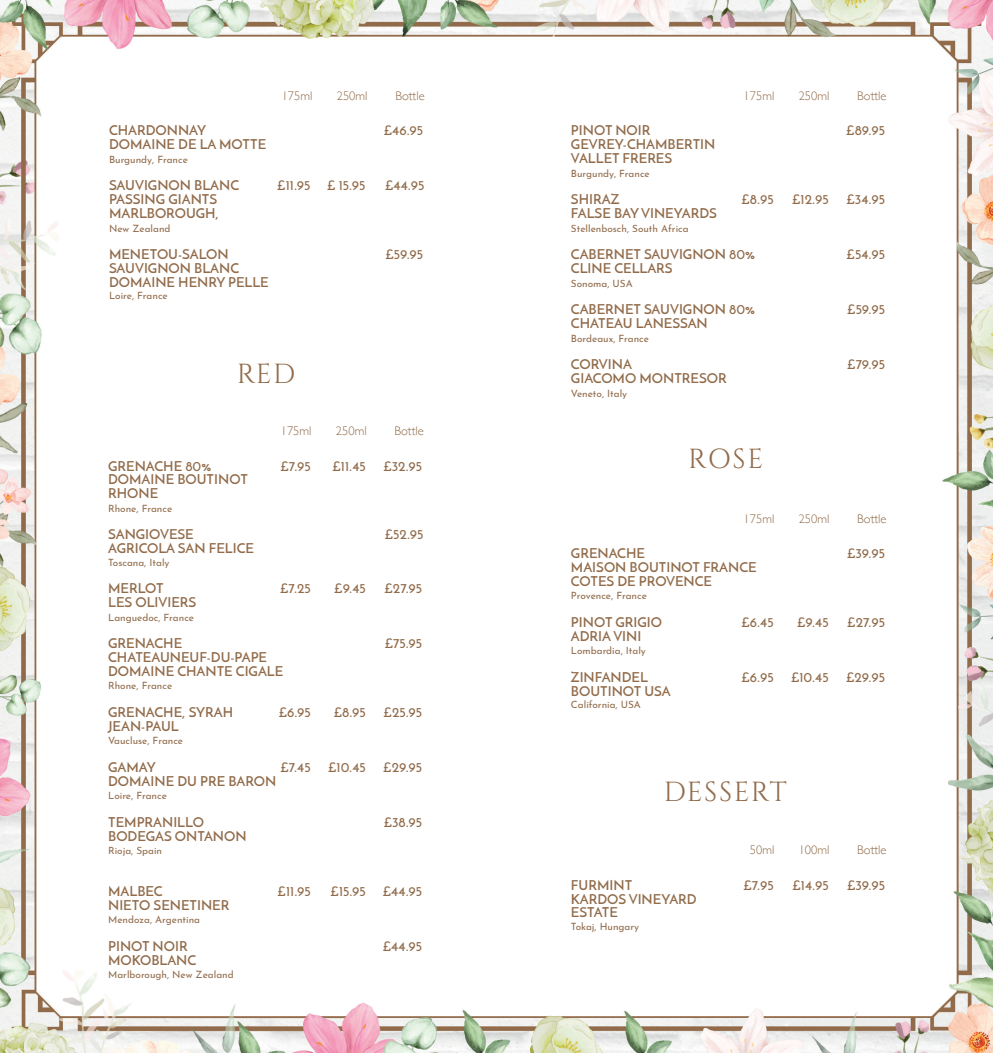
<style>
.page{position:relative;width:993px;height:1053px;background:#fff}
.page>*{position:absolute;margin:0;border:0;box-sizing:border-box;transform-origin:0 0}
.t1{font:27.5px "Cinzel";letter-spacing:.05em;color:#916b4a}
.t2{font:600 13.75px/13.8px "Josefin Sans";color:#916b4a}
.t3{font:300 12.5px "Gill Sans";color:#916b4a}
.t4{font:10px "Josefin Sans";color:#916b4a}
</style>
<div class="page">
<img style="left:0;top:0;width:992px;height:1052px">
<p class="t3" style="left:281px;top:86px;width:32px">175ml</p>
<p class="t3" style="left:337px;top:86px;width:32px">250ml</p>
<p class="t3" style="left:395px;top:86px;width:31px">Bottle</p>
<p class="t2" style="left:109px;top:123px;width:99px">CHARDONNAY</p>
<p class="t2" style="left:383px;top:123px;width:41px">£46.95</p>
<p class="t2" style="left:109px;top:137px;width:159px">DOMAINE DE LA MOTTE</p>
<p class="t4" style="left:109px;top:151px;width:80px">Burgundy, France</p>
<p class="t2" style="left:109px;top:178px;width:131px">SAUVIGNON BLANC</p>
<p class="t2" style="left:277px;top:178px;width:90px">£11.95 £ 15.95</p>
<p class="t2" style="left:385px;top:178px;width:41px">£44.95</p>
<p class="t2" style="left:109px;top:192px;width:110px">PASSING GIANTS</p>
<p class="t2" style="left:109px;top:206px;width:111px">MARLBOROUGH,</p>
<p class="t4" style="left:109px;top:220px;width:63px">New Zealand</p>
<p class="t2" style="left:109px;top:247px;width:121px">MENETOU-SALON</p>
<p class="t2" style="left:385px;top:247px;width:39px">£59.95</p>
<p class="t2" style="left:109px;top:261px;width:161px">SAUVIGNON BLANC<br>DOMAINE HENRY PELLE</p>
<p class="t4" style="left:109px;top:287px;width:60px">Loire, France</p>
<h1 class="t1" style="left:236px;top:356px;width:60px">RED</h1>
<p class="t3" style="left:281px;top:421px;width:32px">175ml</p>
<p class="t3" style="left:336px;top:421px;width:32px">250ml</p>
<p class="t3" style="left:394px;top:421px;width:31px">Bottle</p>
<p class="t2" style="left:108px;top:458px;width:105px">GRENACHE 80%</p>
<p class="t2" style="left:280px;top:458px;width:32px">£7.95</p>
<p class="t2" style="left:332px;top:458px;width:35px">£11.45</p>
<p class="t2" style="left:383px;top:458px;width:40px">£32.95</p>
<p class="t2" style="left:108px;top:472px;width:141px">DOMAINE BOUTINOT<br>RHONE</p>
<p class="t4" style="left:108px;top:500px;width:65px">Rhone, France</p>
<p class="t2" style="left:108px;top:527px;width:87px">SANGIOVESE</p>
<p class="t2" style="left:385px;top:527px;width:40px">£52.95</p>
<p class="t2" style="left:108px;top:541px;width:147px">AGRICOLA SAN FELICE</p>
<p class="t4" style="left:108px;top:553px;width:63px">Toscana, Italy</p>
<p class="t2" style="left:108px;top:581px;width:57px">MERLOT</p>
<p class="t2" style="left:280px;top:581px;width:32px">£7.25</p>
<p class="t2" style="left:334px;top:581px;width:33px">£9.45</p>
<p class="t2" style="left:384px;top:581px;width:39px">£27.95</p>
<p class="t2" style="left:108px;top:595px;width:90px">LES OLIVIERS</p>
<p class="t4" style="left:108px;top:608px;width:87px">Languedoc, France</p>
<p class="t2" style="left:108px;top:636px;width:75px">GRENACHE</p>
<p class="t2" style="left:384px;top:636px;width:39px">£75.95</p>
<p class="t2" style="left:108px;top:650px;width:177px">CHATEAUNEUF-DU-PAPE<br>DOMAINE CHANTE CIGALE</p>
<p class="t4" style="left:108px;top:677px;width:65px">Rhone, France</p>
<p class="t2" style="left:108px;top:705px;width:127px">GRENACHE, SYRAH</p>
<p class="t2" style="left:278px;top:705px;width:34px">£6.95</p>
<p class="t2" style="left:334px;top:705px;width:34px">£8.95</p>
<p class="t2" style="left:383px;top:705px;width:40px">£25.95</p>
<p class="t2" style="left:108px;top:718px;width:72px">JEAN-PAUL</p>
<p class="t4" style="left:108px;top:732px;width:76px">Vaucluse, France</p>
<p class="t2" style="left:108px;top:760px;width:49px">GAMAY</p>
<p class="t2" style="left:280px;top:760px;width:32px">£7.45</p>
<p class="t2" style="left:328px;top:760px;width:39px">£10.45</p>
<p class="t2" style="left:383px;top:760px;width:40px">£29.95</p>
<p class="t2" style="left:108px;top:773px;width:170px">DOMAINE DU PRE BARON</p>
<p class="t4" style="left:108px;top:787px;width:60px">Loire, France</p>
<p class="t2" style="left:108px;top:815px;width:97px">TEMPRANILLO</p>
<p class="t2" style="left:383px;top:815px;width:40px">£38.95</p>
<p class="t2" style="left:108px;top:828px;width:140px">BODEGAS ONTANON</p>
<p class="t4" style="left:108px;top:842px;width:55px">Rioja, Spain</p>
<p class="t2" style="left:108px;top:883px;width:56px">MALBEC</p>
<p class="t2" style="left:277px;top:883px;width:35px">£11.95</p>
<p class="t2" style="left:330px;top:883px;width:93px">£15.95 £44.95</p>
<p class="t2" style="left:108px;top:897px;width:123px">NIETO SENETINER</p>
<p class="t4" style="left:108px;top:911px;width:93px">Mendoza, Argentina</p>
<p class="t2" style="left:108px;top:938px;width:81px">PINOT NOIR</p>
<p class="t2" style="left:383px;top:938px;width:41px">£44.95</p>
<p class="t2" style="left:108px;top:952px;width:90px">MOKOBLANC</p>
<p class="t4" style="left:108px;top:966px;width:127px">Marlborough, New Zealand</p>
<p class="t3" style="left:743px;top:86px;width:32px">175ml</p>
<p class="t3" style="left:798px;top:86px;width:32px">250ml</p>
<p class="t3" style="left:857px;top:86px;width:31px">Bottle</p>
<p class="t2" style="left:570px;top:123px;width:81px">PINOT NOIR</p>
<p class="t2" style="left:846px;top:123px;width:40px">£89.95</p>
<p class="t2" style="left:570px;top:137px;width:146px">GEVREY-CHAMBERTIN<br>VALLET FRERES</p>
<p class="t4" style="left:570px;top:165px;width:80px">Burgundy, France</p>
<p class="t2" style="left:570px;top:192px;width:50px">SHIRAZ</p>
<p class="t2" style="left:741px;top:192px;width:34px">£8.95</p>
<p class="t2" style="left:792px;top:192px;width:38px">£12.95</p>
<p class="t2" style="left:846px;top:192px;width:40px">£34.95</p>
<p class="t2" style="left:570px;top:206px;width:147px">FALSE BAY VINEYARDS</p>
<p class="t4" style="left:570px;top:220px;width:119px">Stellenbosch, South Africa</p>
<p class="t2" style="left:570px;top:247px;width:186px">CABERNET SAUVIGNON 80%</p>
<p class="t2" style="left:846px;top:247px;width:40px">£54.95</p>
<p class="t2" style="left:570px;top:261px;width:103px">CLINE CELLARS</p>
<p class="t4" style="left:570px;top:275px;width:63px">Sonoma, USA</p>
<p class="t2" style="left:570px;top:302px;width:186px">CABERNET SAUVIGNON 80%</p>
<p class="t2" style="left:847px;top:302px;width:39px">£59.95</p>
<p class="t2" style="left:570px;top:316px;width:138px">CHATEAU LANESSAN</p>
<p class="t4" style="left:570px;top:330px;width:80px">Bordeaux, France</p>
<p class="t2" style="left:570px;top:357px;width:62px">CORVINA</p>
<p class="t2" style="left:847px;top:357px;width:39px">£79.95</p>
<p class="t2" style="left:570px;top:371px;width:157px">GIACOMO MONTRESOR</p>
<p class="t4" style="left:570px;top:385px;width:58px">Veneto, Italy</p>
<h1 class="t1" style="left:688px;top:441px;width:76px">ROSE</h1>
<p class="t3" style="left:743px;top:508px;width:32px">175ml</p>
<p class="t3" style="left:798px;top:508px;width:32px">250ml</p>
<p class="t3" style="left:857px;top:508px;width:31px">Bottle</p>
<p class="t2" style="left:570px;top:546px;width:75px">GRENACHE</p>
<p class="t2" style="left:846px;top:546px;width:39px">£39.95</p>
<p class="t2" style="left:570px;top:560px;width:187px">MAISON BOUTINOT FRANCE<br>COTES DE PROVENCE</p>
<p class="t4" style="left:570px;top:587px;width:77px">Provence, France</p>
<p class="t2" style="left:570px;top:615px;width:93px">PINOT GRIGIO</p>
<p class="t2" style="left:741px;top:615px;width:34px">£6.45</p>
<p class="t2" style="left:796px;top:615px;width:33px">£9.45</p>
<p class="t2" style="left:847px;top:615px;width:39px">£27.95</p>
<p class="t2" style="left:570px;top:628px;width:72px">ADRIA VINI</p>
<p class="t4" style="left:570px;top:642px;width:76px">Lombardia, Italy</p>
<p class="t2" style="left:570px;top:670px;width:78px">ZINFANDEL</p>
<p class="t2" style="left:741px;top:670px;width:34px">£6.95</p>
<p class="t2" style="left:790px;top:670px;width:39px">£10.45</p>
<p class="t2" style="left:845px;top:670px;width:40px">£29.95</p>
<p class="t2" style="left:570px;top:683px;width:101px">BOUTINOT USA</p>
<p class="t4" style="left:570px;top:696px;width:71px">California, USA</p>
<h1 class="t1" style="left:663px;top:773px;width:125px">DESSERT</h1>
<p class="t3" style="left:749px;top:840px;width:26px">50ml</p>
<p class="t3" style="left:798px;top:840px;width:32px">100ml</p>
<p class="t3" style="left:857px;top:840px;width:31px">Bottle</p>
<p class="t2" style="left:570px;top:877px;width:63px">FURMINT</p>
<p class="t2" style="left:743px;top:877px;width:32px">£7.95</p>
<p class="t2" style="left:792px;top:877px;width:38px">£14.95</p>
<p class="t2" style="left:846px;top:877px;width:39px">£39.95</p>
<p class="t2" style="left:570px;top:891px;width:127px">KARDOS VINEYARD<br>ESTATE</p>
<p class="t4" style="left:570px;top:917px;width:70px">Tokaj, Hungary</p>
</div>
